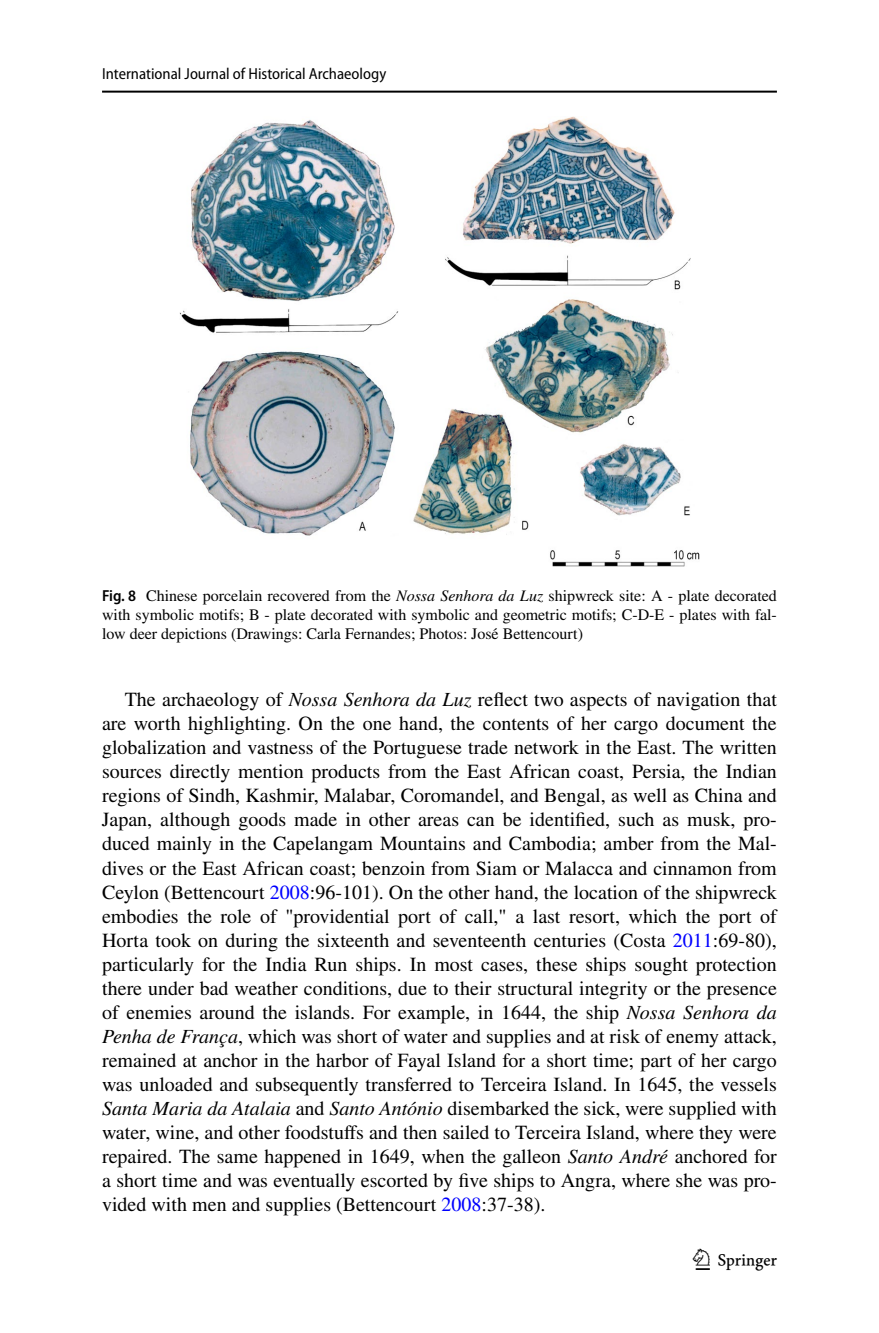
<style>
.page{position:relative;width:879px;height:1333px;background:#fff}
.page>*{position:absolute;margin:0;border:0;box-sizing:border-box;transform-origin:0 0}
.t1{font:30px "Springnew Regular 3";color:#000}
.t2{font:20px/24px "STIX";color:#000;text-align:justify}
.t3{font:16px/19px "STIX";color:#000;text-align:justify}
.t4{font:semi-condensed 16px "Myriad Pro";color:#000}
.s1{font-family:"Myriad Pro";font-weight:600;font-stretch:semi-condensed}
.s2{font-style:italic}
.s3{color:#00f}
</style>
<div class="page">
<hr style="left:102px;top:91px;width:675px;height:2px;background:#000">
<img style="left:179px;top:116px;width:520px;height:450px">
<p class="t4" style="left:102px;top:65px;width:286px">International Journal of Historical Archaeology</p>
<p class="t3" style="left:102px;top:587px;width:676px"><span class="s1">Fig. 8</span> Chinese porcelain recovered from the <span class="s2">Nossa Senhora da Luz</span> shipwreck site: A - plate decorated with symbolic motifs; B - plate decorated with symbolic and geometric motifs; C-D-E - plates with fal&shy;low deer depictions (Drawings: Carla Fernandes; Photos: José Bettencourt)</p>
<p class="t2" style="left:102px;top:689px;width:676px;text-indent:23px">The archaeology of <span class="s2">Nossa Senhora da Luz</span> reflect two aspects of navigation that are worth highlighting. On the one hand, the contents of her cargo document the globalization and vastness of the Portuguese trade network in the East. The written sources directly mention products from the East African coast, Persia, the Indian regions of Sindh, Kashmir, Malabar, Coromandel, and Bengal, as well as China and Japan, although goods made in other areas can be identified, such as musk, pro&shy;duced mainly in the Capelangam Mountains and Cambodia; amber from the Mal&shy;dives or the East African coast; benzoin from Siam or Malacca and cinnamon from Ceylon (Bettencourt <span class="s3">2008</span>:96-101). On the other hand, the location of the shipwreck embodies the role of "providential port of call," a last resort, which the port of Horta took on during the sixteenth and seventeenth centuries (Costa <span class="s3">2011</span>:69-80), particularly for the India Run ships. In most cases, these ships sought protection there under bad weather conditions, due to their structural integrity or the presence of enemies around the islands. For example, in 1644, the ship <span class="s2">Nossa Senhora da Penha de França</span>, which was short of water and supplies and at risk of enemy attack, remained at anchor in the harbor of Fayal Island for a short time; part of her cargo was unloaded and subsequently transferred to Terceira Island. In 1645, the vessels <span class="s2">Santa Maria da Atalaia</span> and <span class="s2">Santo António</span> disembarked the sick, were supplied with water, wine, and other foodstuffs and then sailed to Terceira Island, where they were repaired. The same happened in 1649, when the galleon <span class="s2">Santo André</span> anchored for a short time and was eventually escorted by five ships to Angra, where she was pro&shy;vided with men and supplies (Bettencourt <span class="s3">2008</span>:37-38).</p>
<h1 class="t1" style="left:696px;top:1248px;width:83px">1 3</h1>
</div>
